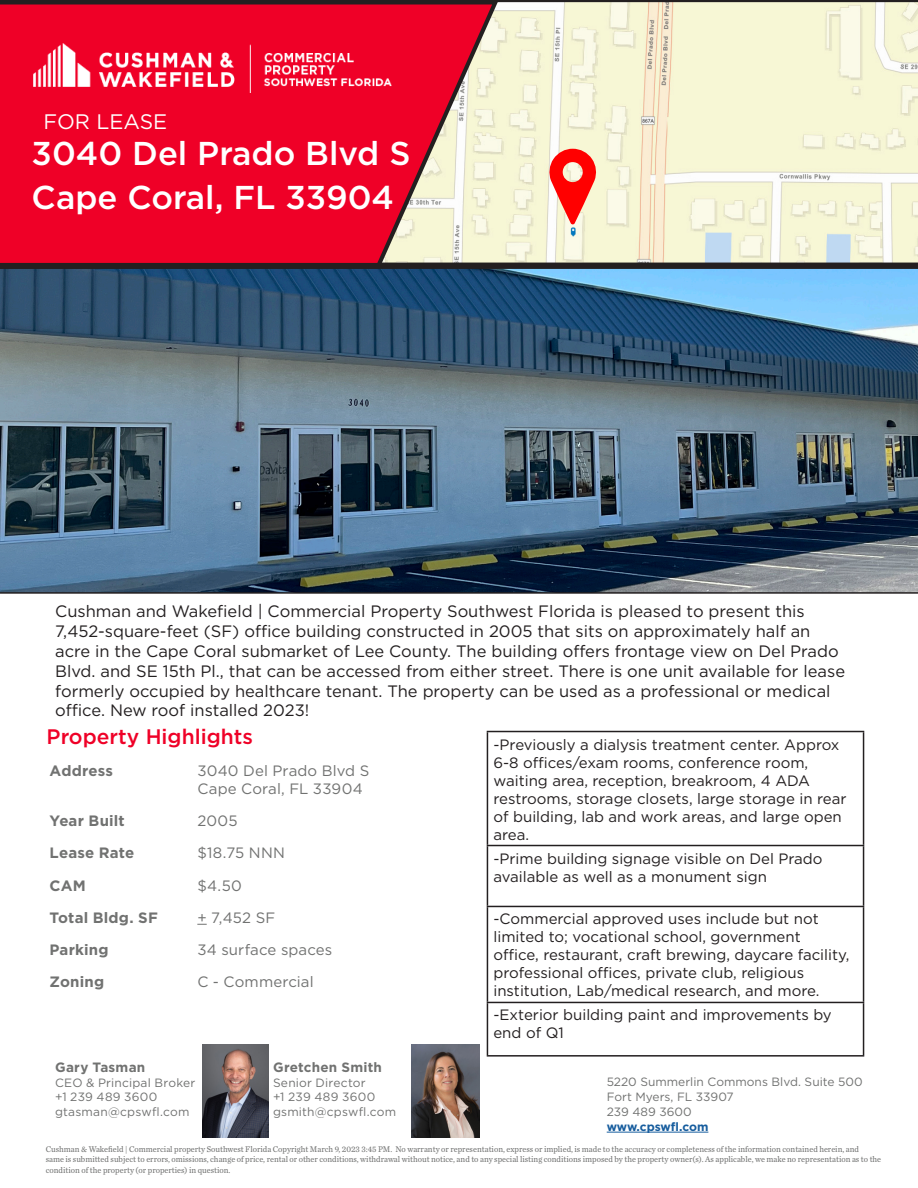
<style>
.page{position:relative;width:918px;height:1188px;background:#fff}
.page>*{position:absolute;margin:0;border:0;box-sizing:border-box;transform-origin:0 0}
.Property_Name___Addr{font:500 33px "Gotham";color:#fff}
.Section_Head_-_red{font:500 21px "Gotham";color:#ef0027}
.Banner_Callout_Text{font:21px "Gotham";color:#fff}
.t1{font:16.5px/19.8px "Gotham";color:#231f20}
.t2{font:15px/18px "Gotham";color:#231f20}
.Table_text_-_small{font:15px "Gotham";letter-spacing:.01em;color:#717271}
.Table_text_-_small-2{font:700 15px "Gotham";letter-spacing:.01em;color:#717271}
.Broker_Name{font:700 13.5px "Gotham";letter-spacing:.02em;color:#717271}
.Broker_Contact_Small{font:12px/14.4px "Gotham";letter-spacing:.015em;color:#717271}
.Company_Address_Text{font:12px/15px "Gotham";color:#717271}
.URL{font:700 12px "Gotham";letter-spacing:-.005em;color:#175d9e}
.disclaimer{font:8.7px/10.4px "Chronicle Text G2";color:#717271;scale:.95 1}
</style>
<div class="page">
<img style="left:0;top:269px;width:918px;height:325px">
<svg style="left:524px;top:0;width:394px;height:263px;background:#f2f1d5"></svg>
<svg style="left:0;top:0;width:524px;height:271px;background:#e82d47"></svg>
<img style="left:33px;top:43px;width:358px;height:50px">
<div style="left:0;top:263px;width:918px;height:6px;background:#231f20"></div>
<img style="left:202px;top:1045px;width:66px;height:93px">
<hr style="left:607px;top:1132px;width:101px;height:1px;background:#175d9e">
<img style="left:411px;top:1045px;width:68px;height:93px">
<hr style="left:487px;top:731px;width:377px;height:1px;background:#231f20">
<hr style="left:487px;top:732px;width:1px;height:113px;background:#231f20">
<hr style="left:863px;top:732px;width:1px;height:113px;background:#231f20">
<hr style="left:487px;top:845px;width:377px;height:1px;background:#231f20">
<hr style="left:487px;top:846px;width:1px;height:60px;background:#231f20">
<hr style="left:863px;top:846px;width:1px;height:60px;background:#231f20">
<hr style="left:487px;top:906px;width:377px;height:1px;background:#231f20">
<hr style="left:487px;top:907px;width:1px;height:95px;background:#231f20">
<hr style="left:863px;top:907px;width:1px;height:95px;background:#231f20">
<hr style="left:487px;top:1002px;width:377px;height:1px;background:#231f20">
<hr style="left:487px;top:1003px;width:1px;height:52px;background:#231f20">
<hr style="left:863px;top:1003px;width:1px;height:52px;background:#231f20">
<hr style="left:487px;top:1055px;width:377px;height:2px;background:#231f20">
<svg style="left:548px;top:149px;width:49px;height:75px;background:#fa7369"></svg>
<p class="Banner_Callout_Text" style="left:44px;top:108px;width:125px">FOR LEASE</p>
<p class="Property_Name___Addr" style="left:32px;top:132px;width:380px">3040 Del Prado Blvd S</p>
<p class="Property_Name___Addr" style="left:32px;top:176px;width:364px">Cape Coral, FL 33904</p>
<p class="t1" style="left:55px;top:601px;width:792px">Cushman and Wakefield | Commercial Property Southwest Florida is pleased to present this 7,452-square-feet (SF) office building constructed in 2005 that sits on approximately half an acre in the Cape Coral submarket of Lee County. The building offers frontage view on Del Prado Blvd. and SE 15th Pl., that can be accessed from either street. There is one unit available for lease formerly occupied by healthcare tenant. The property can be used as a professional or medical office. New roof installed 2023!</p>
<p class="Section_Head_-_red" style="left:47px;top:723px;width:208px">Property Highlights</p>
<p class="Table_text_-_small-2" style="left:50px;top:761px;width:65px">Address</p>
<p class="Table_text_-_small" style="left:197px;top:761px;width:174px">3040 Del Prado Blvd S</p>
<p class="Table_text_-_small" style="left:197px;top:779px;width:167px">Cape Coral, FL 33904</p>
<p class="Table_text_-_small-2" style="left:50px;top:811px;width:77px">Year Built</p>
<p class="Table_text_-_small" style="left:197px;top:811px;width:42px">2005</p>
<p class="Table_text_-_small-2" style="left:50px;top:843px;width:86px">Lease Rate</p>
<p class="Table_text_-_small" style="left:197px;top:843px;width:89px">$18.75 NNN</p>
<p class="Table_text_-_small-2" style="left:50px;top:875px;width:38px">CAM</p>
<p class="Table_text_-_small" style="left:197px;top:876px;width:46px">$4.50</p>
<p class="Table_text_-_small-2" style="left:50px;top:908px;width:110px">Total Bldg. SF</p>
<p class="Table_text_-_small" style="left:197px;top:908px;width:80px">+ 7,452 SF</p>
<p class="Table_text_-_small-2" style="left:50px;top:940px;width:60px">Parking</p>
<p class="Table_text_-_small" style="left:197px;top:940px;width:137px">34 surface spaces</p>
<p class="Table_text_-_small-2" style="left:50px;top:972px;width:56px">Zoning</p>
<p class="Table_text_-_small" style="left:197px;top:972px;width:118px">C - Commercial</p>
<p class="t2" style="left:493px;top:735px;width:355px">-Previously a dialysis treatment center. Approx 6-8 offices/exam rooms, conference room, waiting area, reception, breakroom, 4 ADA restrooms, storage closets, large storage in rear of building, lab and work areas, and large open area.</p>
<p class="t2" style="left:493px;top:849px;width:331px">-Prime building signage visible on Del Prado available as well as a monument sign</p>
<p class="t2" style="left:493px;top:910px;width:357px">-Commercial approved uses include but not limited to; vocational school, government office, restaurant, craft brewing, daycare facility, professional offices, private club, religious institution, Lab/medical research, and more.</p>
<p class="t2" style="left:493px;top:1006px;width:340px">-Exterior building paint and improvements by end of Q1</p>
<p class="Broker_Name" style="left:273px;top:1059px;width:110px">Gretchen Smith</p>
<p class="Broker_Contact_Small" style="left:273px;top:1075px;width:125px">Senior Director<br>+1 239 489 3600 gsmith@cpswfl.com</p>
<p class="Broker_Name" style="left:55px;top:1059px;width:92px">Gary Tasman</p>
<p class="Broker_Contact_Small" style="left:55px;top:1075px;width:142px">CEO &amp; Principal Broker +1 239 489 3600 gtasman@cpswfl.com</p>
<p class="disclaimer" style="left:46px;top:1143px;width:881px">Cushman &amp; Wakefield | Commercial property Southwest Florida Copyright March 9, 2023 3:45 PM. No warranty or representation, express or implied, is made to the accuracy or completeness of the information contained herein, and<br>same is submitted subject to errors, omissions, change of price, rental or other conditions, withdrawal without notice, and to any special listing conditions imposed by the property owner(s). As applicable, we make no representation as to the condition of the property (or properties) in question.</p>
<p class="Company_Address_Text" style="left:607px;top:1074px;width:258px">5220 Summerlin Commons Blvd. Suite 500</p>
<p class="Company_Address_Text" style="left:607px;top:1089px;width:129px">Fort Myers, FL 33907<br>239 489 3600</p>
<p class="URL" style="left:607px;top:1119px;width:103px">www.cpswfl.com</p>
</div>
